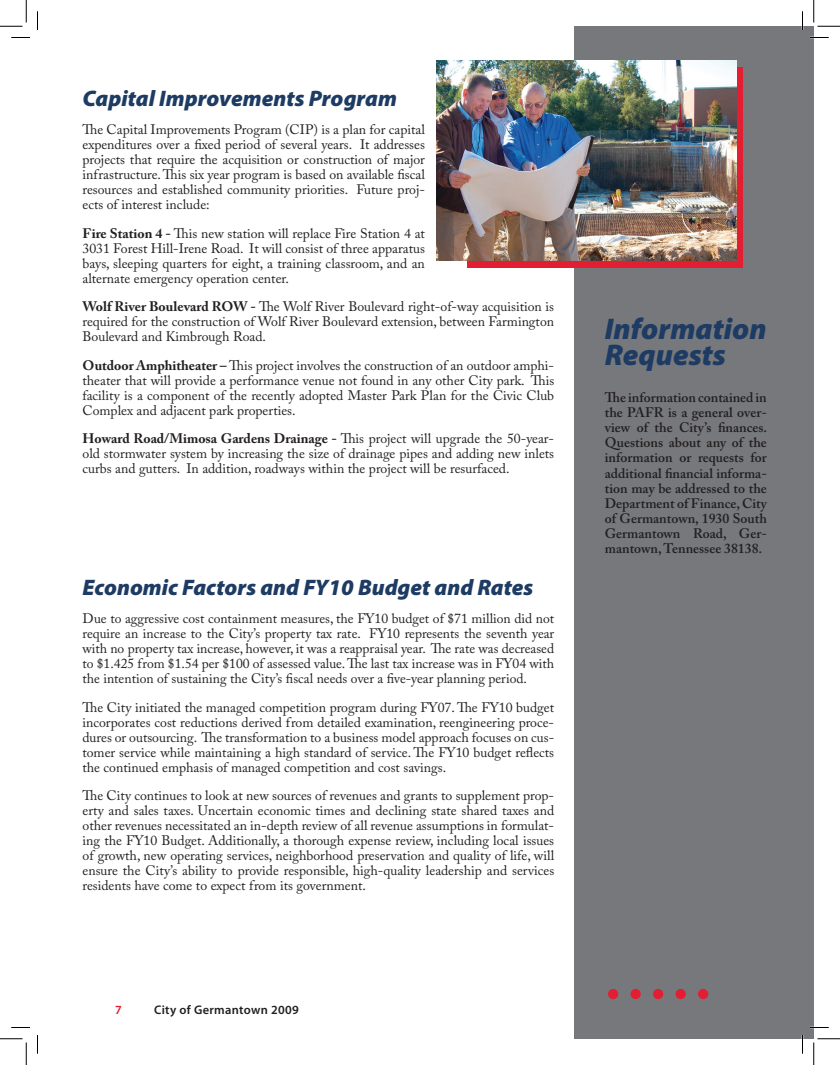
<style>
.page{position:relative;width:840px;height:1065px;background:#fff}
.page>*{position:absolute;margin:0;border:0;box-sizing:border-box;transform-origin:0 0}
.t1{font:italic 900 30px/26.2px "Myriad Pro";color:#1d3b63}
.t2{font:italic 900 22.5px "Myriad Pro";color:#1d3b63}
.t3{font:13.75px/15px "Adobe Caslon Pro";color:#231f20;text-align:justify}
.t4{font:600 13.75px/15px "Adobe Caslon Pro";color:#231f20;text-align:justify}
.t5{font:600 12.5px "Myriad Pro";letter-spacing:.025em;color:#231f20}
.t6{font:600 12.5px "Myriad Pro";color:#e31d32}
.s1{font-weight:700}
</style>
<div class="page">
<div style="left:574px;top:26px;width:240px;height:1013px;background:#76787b"></div>
<svg style="left:468px;top:67px;width:275px;height:201px;background:#d72839"></svg>
<img style="left:436px;top:60px;width:300px;height:200px">
<div style="left:608px;top:989px;width:10px;height:10px;background:#e31d32;border-radius:50%"></div>
<div style="left:631px;top:989px;width:10px;height:10px;background:#e31d32;border-radius:50%"></div>
<div style="left:653px;top:989px;width:10px;height:10px;background:#e31d32;border-radius:50%"></div>
<div style="left:676px;top:989px;width:10px;height:10px;background:#e31d32;border-radius:50%"></div>
<div style="left:698px;top:989px;width:10px;height:10px;background:#e31d32;border-radius:50%"></div>
<svg style="left:11px;top:37px;width:19px;height:1px"></svg>
<svg style="left:810px;top:37px;width:19px;height:1px"></svg>
<svg style="left:11px;top:1027px;width:19px;height:1px"></svg>
<svg style="left:810px;top:1027px;width:19px;height:1px"></svg>
<svg style="left:37px;top:11px;width:1px;height:19px"></svg>
<svg style="left:37px;top:1035px;width:1px;height:19px"></svg>
<svg style="left:802px;top:11px;width:1px;height:19px"></svg>
<svg style="left:802px;top:1035px;width:1px;height:19px"></svg>
<svg style="left:0;top:0;width:27px;height:27px"></svg>
<svg style="left:0;top:1039px;width:27px;height:26px"></svg>
<svg style="left:814px;top:0;width:26px;height:27px"></svg>
<svg style="left:814px;top:1039px;width:26px;height:26px"></svg>
<h2 class="t2" style="left:82px;top:83px;width:316px">Capital Improvements Program</h2>
<p class="t3" style="left:82px;top:122px;width:344px">The Capital Improvements Program (CIP) is a plan for capital expenditures over a fixed period of several years. It addresses projects that require the acquisition or construction of major infrastructure. This six year program is based on available fiscal resources and established community priorities. Future proj&shy;ects of interest include:</p>
<p class="t3" style="left:82px;top:225px;width:344px"><span class="s1">Fire Station 4 -</span> This new station will replace Fire Station 4 at 3031 Forest Hill-Irene Road. It will consist of three apparatus bays, sleeping quarters for eight, a training classroom, and an alternate emergency operation center.</p>
<p class="t3" style="left:82px;top:299px;width:473px"><span class="s1">Wolf River Boulevard ROW -</span> The Wolf River Boulevard right-of-way acquisition is required for the construction of Wolf River Boulevard extension, between Farmington Boulevard and Kimbrough Road.</p>
<p class="t3" style="left:82px;top:357px;width:473px"><span class="s1">Outdoor Amphitheater –</span> This project involves the construction of an outdoor amphi&shy;theater that will provide a performance venue not found in any other City park. This facility is a component of the recently adopted Master Park Plan for the Civic Club Complex and adjacent park properties.</p>
<p class="t3" style="left:82px;top:431px;width:473px"><span class="s1">Howard Road/Mimosa Gardens Drainage -</span> This project will upgrade the 50-year&shy;old stormwater system by increasing the size of drainage pipes and adding new inlets curbs and gutters. In addition, roadways within the project will be resurfaced.</p>
<h2 class="t2" style="left:82px;top:572px;width:452px">Economic Factors and FY10 Budget and Rates</h2>
<p class="t3" style="left:82px;top:611px;width:473px">Due to aggressive cost containment measures, the FY10 budget of $71 million did not require an increase to the City’s property tax rate. FY10 represents the seventh year with no property tax increase, however, it was a reappraisal year. The rate was decreased to $1.425 from $1.54 per $100 of assessed value. The last tax increase was in FY04 with the intention of sustaining the City’s fiscal needs over a five-year planning period.</p>
<p class="t3" style="left:82px;top:699px;width:473px">The City initiated the managed competition program during FY07. The FY10 budget incorporates cost reductions derived from detailed examination, reengineering proce&shy;dures or outsourcing. The transformation to a business model approach focuses on cus&shy;tomer service while maintaining a high standard of service. The FY10 budget reflects the continued emphasis of managed competition and cost savings.</p>
<p class="t3" style="left:82px;top:788px;width:473px">The City continues to look at new sources of revenues and grants to supplement prop&shy;erty and sales taxes. Uncertain economic times and declining state shared taxes and other revenues necessitated an in-depth review of all revenue assumptions in formulat&shy;ing the FY10 Budget. Additionally, a thorough expense review, including local issues of growth, new operating services, neighborhood preservation and quality of life, will ensure the City’s ability to provide responsible, high-quality leadership and services residents have come to expect from its government.</p>
<p class="t6" style="left:115px;top:1002px;width:8px">7</p>
<p class="t5" style="left:154px;top:1002px;width:146px">City of Germantown 2009</p>
<h1 class="t1" style="left:605px;top:314px;width:163px">Information<br>Requests</h1>
<p class="t4" style="left:605px;top:390px;width:164px">The information contained in the PAFR is a general over&shy;view of the City’s finances.<br>Questions about any of the information or requests for additional financial informa&shy;tion may be addressed to the Department of Finance, City of Germantown, 1930 South Germantown Road, Ger&shy;mantown, Tennessee 38138.</p>
</div>
